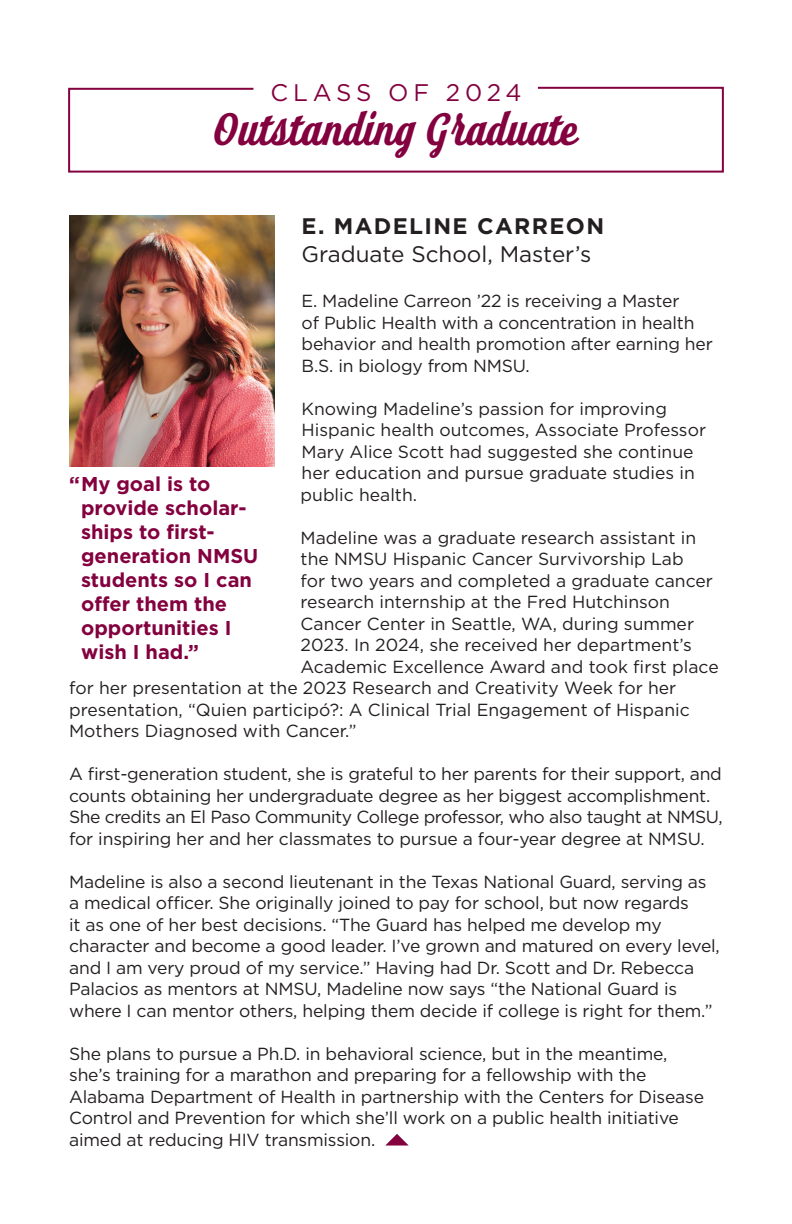
<style>
.page{position:relative;width:792px;height:1224px;background:#fff}
.page>*{position:absolute;margin:0;border:0;box-sizing:border-box;transform-origin:0 0}
.t1{font:700 46px "Look Script";color:#83013e}
.t2{font:24px "Gotham";letter-spacing:.195em;color:#83013e}
.t3{font:22.4px "Gotham";color:#231f20}
.t4{font:700 22.4px "Gotham";letter-spacing:.06em;color:#231f20}
.t5{font:700 20px/24px "Gotham";color:#83013e}
.t6{font:17.6px/21.6px "Gotham";letter-spacing:-.01em;color:#231f20}
</style>
<div class="page">
<svg style="left:385px;top:1134px;width:24px;height:12px"></svg>
<svg style="left:68px;top:86px;width:656px;height:87px"></svg>
<img style="left:69px;top:216px;width:206px;height:250px">
<h2 class="t2" style="left:271px;top:77px;width:252px">CLASS OF 2024</h2>
<h1 class="t1" style="left:213px;top:102px;width:367px">Outstanding Graduate</h1>
<p class="t4" style="left:302px;top:211px;width:304px">E. MADELINE CARREON</p>
<p class="t3" style="left:302px;top:239px;width:291px">Graduate School, Master’s</p>
<p class="t6" style="left:302px;top:290px;width:413px">E. Madeline Carreon ’22 is receiving a Master<br>of Public Health with a concentration in health behavior and health promotion after earning her B.S. in biology from NMSU.</p>
<p class="t6" style="left:301px;top:397px;width:407px">Knowing Madeline’s passion for improving Hispanic health outcomes, Associate Professor Mary Alice Scott had suggested she continue her education and pursue graduate studies in public health.</p>
<p class="t6" style="left:301px;top:526px;width:397px">Madeline was a graduate research assistant in</p>
<p class="t6" style="left:301px;top:548px;width:385px">the NMSU Hispanic Cancer Survivorship Lab</p>
<p class="t6" style="left:301px;top:569px;width:414px">for two years and completed a graduate cancer</p>
<p class="t6" style="left:301px;top:591px;width:371px">research internship at the Fred Hutchinson</p>
<p class="t6" style="left:301px;top:612px;width:395px">Cancer Center in Seattle, WA, during summer</p>
<p class="t6" style="left:301px;top:634px;width:393px">2023. In 2024, she received her department’s</p>
<p class="t6" style="left:301px;top:655px;width:420px">Academic Excellence Award and took first place</p>
<p class="t6" style="left:69px;top:677px;width:609px">for her presentation at the 2023 Research and Creativity Week for her</p>
<p class="t6" style="left:69px;top:698px;width:622px">presentation, “Quien participó?: A Clinical Trial Engagement of Hispanic</p>
<p class="t6" style="left:69px;top:720px;width:289px">Mothers Diagnosed with Cancer.”</p>
<p class="t6" style="left:69px;top:763px;width:655px">A first-generation student, she is grateful to her parents for their support, and counts obtaining her undergraduate degree as her biggest accomplishment.<br>She credits an El Paso Community College professor, who also taught at NMSU, for inspiring her and her classmates to pursue a four-year degree at NMSU.</p>
<p class="t6" style="left:69px;top:870px;width:652px">Madeline is also a second lieutenant in the Texas National Guard, serving as a medical officer. She originally joined to pay for school, but now regards<br>it as one of her best decisions. “The Guard has helped me develop my character and become a good leader. I’ve grown and matured on every level, and I am very proud of my service.” Having had Dr. Scott and Dr. Rebecca Palacios as mentors at NMSU, Madeline now says “the National Guard is where I can mentor others, helping them decide if college is right for them.”</p>
<p class="t6" style="left:69px;top:1042px;width:636px">She plans to pursue a Ph.D. in behavioral science, but in the meantime, she’s training for a marathon and preparing for a fellowship with the Alabama Department of Health in partnership with the Centers for Disease Control and Prevention for which she’ll work on a public health initiative aimed at reducing HIV transmission.</p>
<p class="t5" style="left:81px;top:472px;width:179px;text-indent:-12px">“My goal is to provide scholar&shy;ships to first&shy;generation NMSU students so I can offer them the opportunities I wish I had.”</p>
</div>
